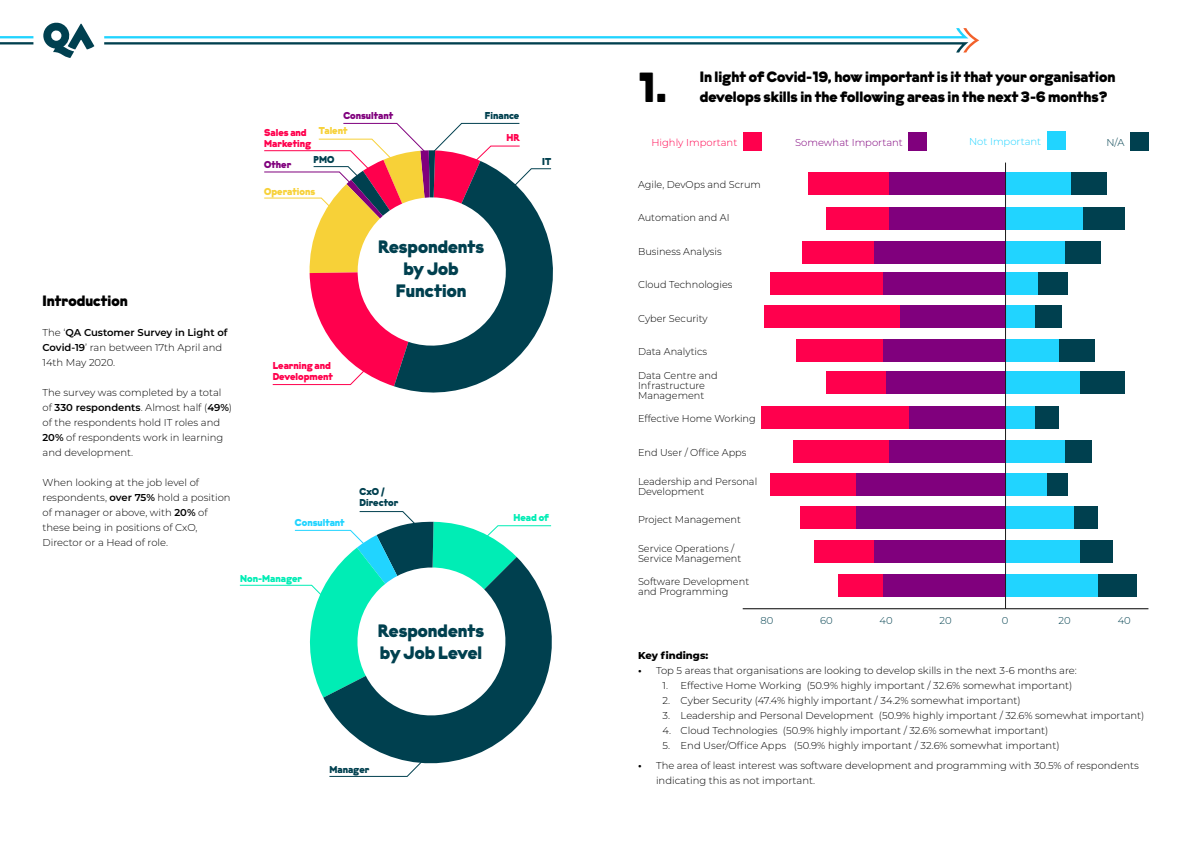
<style>
.page{position:relative;width:1191px;height:842px;background:#fff}
.page>*{position:absolute;margin:0;border:0;box-sizing:border-box;transform-origin:0 0}
.t1{font:42px "Krana Fat B";color:#000}
.t2{font:18px/22px "Krana Fat B";color:#00404f}
.t3{font:15px/20px "Krana Fat B";color:#000}
.t4{font:300 10px/15px "Montserrat";color:#000}
.t5{font:10px/11px "Krana Fat B";color:#ff004d}
.t6{font:10px/11px "Krana Fat B";color:#00404f}
.t7{font:10px "Krana Fat B";color:#00edb5}
.t8{font:300 10px "Montserrat";color:#80007d}
.t9{font:300 10px "Montserrat";color:#00404f}
.t10{font:10px "Krana Fat B";color:#f7d138}
.t11{font:10px "Krana Fat B";color:#80007d}
.t12{font:300 10px "Montserrat";color:#ff004d}
.t13{font:800 10px "Montserrat";color:#000}
.t14{font:300 10px "Montserrat";color:#21d4ff}
.t15{font:10px "Krana Fat B";color:#21d4ff}
.s1{font-weight:600}
.s2{font-weight:700}
</style>
<div class="page">
<svg style="left:43px;top:23px;width:51px;height:35px"></svg>
<svg style="left:104px;top:28px;width:875px;height:25px"></svg>
<svg style="left:0;top:42px;width:33px;height:2px"></svg>
<hr style="left:0;top:36px;width:33px;height:2px;background:#21d4ff">
<hr style="left:742px;top:608px;width:406px;height:1px;background:#000">
<div style="left:808px;top:172px;width:81px;height:22px;background:#ff004d"></div>
<div style="left:889px;top:172px;width:116px;height:22px;background:#80007d"></div>
<div style="left:826px;top:207px;width:63px;height:23px;background:#ff004d"></div>
<div style="left:889px;top:207px;width:116px;height:23px;background:#80007d"></div>
<div style="left:802px;top:241px;width:72px;height:22px;background:#ff004d"></div>
<div style="left:874px;top:241px;width:131px;height:22px;background:#80007d"></div>
<div style="left:770px;top:272px;width:113px;height:23px;background:#ff004d"></div>
<div style="left:883px;top:272px;width:122px;height:23px;background:#80007d"></div>
<div style="left:764px;top:306px;width:137px;height:22px;background:#ff004d"></div>
<div style="left:901px;top:306px;width:104px;height:22px;background:#80007d"></div>
<div style="left:796px;top:339px;width:87px;height:23px;background:#ff004d"></div>
<div style="left:883px;top:339px;width:122px;height:23px;background:#80007d"></div>
<div style="left:826px;top:372px;width:60px;height:22px;background:#ff004d"></div>
<div style="left:886px;top:372px;width:119px;height:22px;background:#80007d"></div>
<div style="left:761px;top:406px;width:148px;height:23px;background:#ff004d"></div>
<div style="left:909px;top:406px;width:96px;height:23px;background:#80007d"></div>
<div style="left:794px;top:440px;width:95px;height:22px;background:#ff004d"></div>
<div style="left:889px;top:440px;width:116px;height:22px;background:#80007d"></div>
<div style="left:770px;top:473px;width:86px;height:23px;background:#ff004d"></div>
<div style="left:856px;top:473px;width:149px;height:23px;background:#80007d"></div>
<div style="left:799px;top:506px;width:57px;height:23px;background:#ff004d"></div>
<div style="left:856px;top:506px;width:149px;height:23px;background:#80007d"></div>
<div style="left:814px;top:540px;width:60px;height:23px;background:#ff004d"></div>
<div style="left:874px;top:540px;width:131px;height:23px;background:#80007d"></div>
<div style="left:838px;top:574px;width:45px;height:23px;background:#ff004d"></div>
<div style="left:883px;top:574px;width:122px;height:23px;background:#80007d"></div>
<svg style="left:394px;top:257px;width:159px;height:136px"></svg>
<svg style="left:329px;top:775px;width:80px;height:2px"></svg>
<svg style="left:340px;top:723px;width:181px;height:52px;fill:#00404f"></svg>
<div style="left:1005px;top:172px;width:66px;height:22px;background:#21d4ff"></div>
<div style="left:1071px;top:172px;width:35px;height:22px;background:#00404f"></div>
<div style="left:1005px;top:207px;width:77px;height:23px;background:#21d4ff"></div>
<div style="left:1082px;top:207px;width:42px;height:23px;background:#00404f"></div>
<div style="left:1005px;top:241px;width:60px;height:22px;background:#21d4ff"></div>
<div style="left:1065px;top:241px;width:35px;height:22px;background:#00404f"></div>
<div style="left:1005px;top:272px;width:33px;height:23px;background:#21d4ff"></div>
<div style="left:1038px;top:272px;width:30px;height:23px;background:#00404f"></div>
<div style="left:1005px;top:306px;width:30px;height:22px;background:#21d4ff"></div>
<div style="left:1035px;top:306px;width:27px;height:22px;background:#00404f"></div>
<div style="left:1005px;top:339px;width:54px;height:23px;background:#21d4ff"></div>
<div style="left:1059px;top:339px;width:35px;height:23px;background:#00404f"></div>
<div style="left:1005px;top:372px;width:74px;height:22px;background:#21d4ff"></div>
<div style="left:1079px;top:372px;width:45px;height:22px;background:#00404f"></div>
<div style="left:1005px;top:406px;width:30px;height:23px;background:#21d4ff"></div>
<div style="left:1035px;top:406px;width:24px;height:23px;background:#00404f"></div>
<div style="left:1005px;top:440px;width:60px;height:22px;background:#21d4ff"></div>
<div style="left:1065px;top:440px;width:26px;height:22px;background:#00404f"></div>
<div style="left:1005px;top:473px;width:42px;height:23px;background:#21d4ff"></div>
<div style="left:1047px;top:473px;width:21px;height:23px;background:#00404f"></div>
<div style="left:1005px;top:506px;width:69px;height:23px;background:#21d4ff"></div>
<div style="left:1074px;top:506px;width:23px;height:23px;background:#00404f"></div>
<div style="left:1005px;top:540px;width:74px;height:23px;background:#21d4ff"></div>
<div style="left:1079px;top:540px;width:33px;height:23px;background:#00404f"></div>
<div style="left:1005px;top:574px;width:92px;height:23px;background:#21d4ff"></div>
<div style="left:1097px;top:574px;width:39px;height:23px;background:#00404f"></div>
<hr style="left:1005px;top:163px;width:1px;height:446px;background:#1c1c1c">
<div style="left:743px;top:132px;width:18px;height:18px;background:#ff004d"></div>
<div style="left:1046px;top:131px;width:19px;height:19px;background:#21d4ff"></div>
<div style="left:1130px;top:132px;width:18px;height:18px;background:#00404f"></div>
<div style="left:908px;top:132px;width:19px;height:18px;background:#80007d"></div>
<svg style="left:239px;top:511px;width:313px;height:212px"></svg>
<svg style="left:264px;top:122px;width:288px;height:264px"></svg>
<p class="t11" style="left:343px;top:109px;width:51px">Consultant</p>
<p class="t10" style="left:319px;top:124px;width:30px">Talent</p>
<p class="t5" style="left:264px;top:127px;width:49px">Sales and<br>Marketing</p>
<p class="t6" style="left:313px;top:154px;width:22px">PMO</p>
<p class="t10" style="left:264px;top:185px;width:52px">Operations</p>
<p class="t11" style="left:264px;top:158px;width:28px">Other</p>
<p class="t6" style="left:485px;top:110px;width:36px">Finance</p>
<p class="t5" style="left:506px;top:132px;width:15px">HR</p>
<p class="t6" style="left:542px;top:156px;width:10px">IT</p>
<h3 class="t3" style="left:43px;top:291px;width:87px">Introduction</h3>
<p class="t4" style="left:43px;top:325px;width:186px">The ‘<span class="s1">QA Customer Survey in Light of<br>Covid-19</span>’ ran between 17th April and<br>14th May 2020.</p>
<p class="t4" style="left:43px;top:385px;width:191px">The survey was completed by a total of <span class="s1">330 respondents</span>. Almost half (<span class="s1">49%</span>) of the respondents hold IT roles and<br><span class="s1">20%</span> of respondents work in learning and development.</p>
<p class="t4" style="left:43px;top:475px;width:190px">When looking at the job level of respondents, <span class="s1">over 75%</span> hold a position of manager or above, with <span class="s1">20%</span> of these being in positions of CxO,<br>Director or a Head of role.</p>
<p class="t5" style="left:273px;top:360px;width:62px">Learning and<br>Development</p>
<p class="t15" style="left:295px;top:516px;width:51px">Consultant</p>
<p class="t7" style="left:240px;top:572px;width:63px">Non-Manager</p>
<h2 class="t2" style="left:378px;top:236px;width:108px;text-align:center">Respondents by Job<br>Function</h2>
<p class="t6" style="left:359px;top:486px;width:40px">CxO /<br>Director</p>
<h2 class="t2" style="left:378px;top:619px;width:108px">Respondents by Job Level</h2>
<p class="t7" style="left:513px;top:511px;width:37px">Head of</p>
<p class="t6" style="left:329px;top:764px;width:41px">Manager</p>
<h3 class="t3" style="left:699px;top:67px;width:417px">In light of Covid-19, how important is it that your organisation develops skills in the following areas in the next 3-6 months?</h3>
<h1 class="t1" style="left:638px;top:60px;width:30px">1.</h1>
<p class="t12" style="left:651px;top:136px;width:87px">Highly Important</p>
<p class="t8" style="left:795px;top:136px;width:109px">Somewhat Important</p>
<p class="t14" style="left:969px;top:135px;width:74px">Not Important</p>
<p class="t9" style="left:1106px;top:136px;width:19px">N/A</p>
<p class="t4" style="left:638px;top:176px;width:124px">Agile, DevOps and Scrum</p>
<p class="t4" style="left:638px;top:210px;width:93px">Automation and AI</p>
<p class="t4" style="left:638px;top:243px;width:85px">Business Analysis</p>
<p class="t4" style="left:638px;top:277px;width:96px">Cloud Technologies</p>
<p class="t4" style="left:638px;top:310px;width:71px">Cyber Security</p>
<p class="t4" style="left:638px;top:344px;width:71px">Data Analytics</p>
<p class="t4" style="left:638px;top:370px;width:81px;line-height:10px">Data Centre and<br>Infrastructure<br>Management</p>
<p class="t4" style="left:638px;top:411px;width:119px">Effective Home Working</p>
<p class="t4" style="left:638px;top:445px;width:110px">End User / Office Apps</p>
<p class="t4" style="left:638px;top:476px;width:121px;line-height:10px">Leadership and Personal<br>Development</p>
<p class="t4" style="left:638px;top:512px;width:104px">Project Management</p>
<p class="t4" style="left:638px;top:543px;width:105px;line-height:10px">Service Operations /<br>Service Management</p>
<p class="t4" style="left:638px;top:576px;width:113px;line-height:10px">Software Development and Programming</p>
<p class="t9" style="left:760px;top:613px;width:14px">80</p>
<p class="t9" style="left:820px;top:613px;width:14px">60</p>
<p class="t9" style="left:879px;top:613px;width:15px">40</p>
<p class="t9" style="left:939px;top:613px;width:14px">20</p>
<p class="t9" style="left:1001px;top:613px;width:8px">0</p>
<p class="t9" style="left:1058px;top:613px;width:14px">20</p>
<p class="t9" style="left:1117px;top:613px;width:15px">40</p>
<p class="t13" style="left:638px;top:648px;width:72px">Key findings:</p>
<p class="t4" style="left:638px;top:662px;width:440px"><span class="s2">•</span> Top 5 areas that organisations are looking to develop skills in the next 3-6 months are:</p>
<p class="t4" style="left:662px;top:677px;width:411px">1. Effective Home Working (50.9% highly important / 32.6% somewhat important)</p>
<p class="t4" style="left:662px;top:692px;width:359px">2. Cyber Security (47.4% highly important / 34.2% somewhat important)</p>
<p class="t4" style="left:662px;top:707px;width:483px">3. Leadership and Personal Development (50.9% highly important / 32.6% somewhat important)</p>
<p class="t4" style="left:662px;top:722px;width:387px">4. Cloud Technologies (50.9% highly important / 32.6% somewhat important)</p>
<p class="t4" style="left:662px;top:737px;width:398px">5. End User/Office Apps (50.9% highly important / 32.6% somewhat important)</p>
<p class="t4" style="left:656px;top:758px;width:484px;text-indent:-18px"><span class="s2">•</span> The area of least interest was software development and programming with 30.5% of respondents indicating this as not important.</p>
</div>
